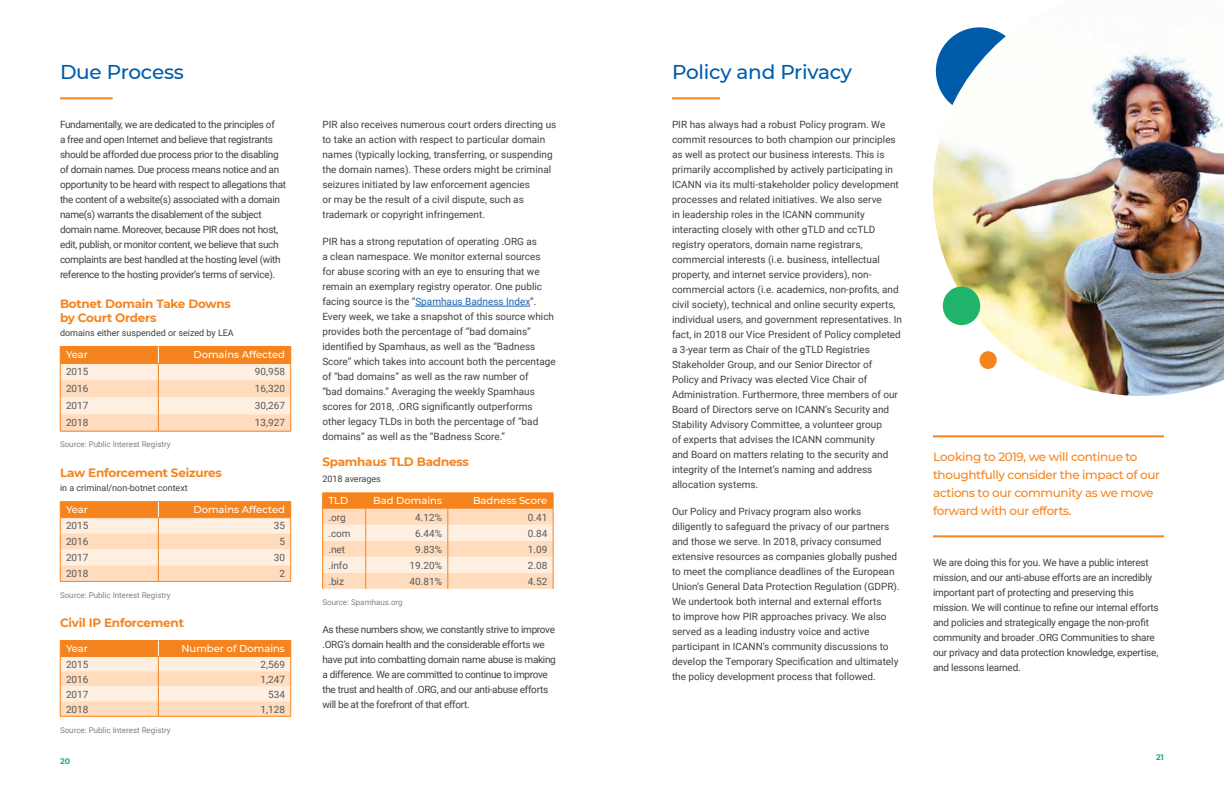
<style>
.page{position:relative;width:1224px;height:792px;background:#fff}
.page>*{position:absolute;margin:0;border:0;box-sizing:border-box;transform-origin:0 0}
.t1{font:500 20px "Montserrat";letter-spacing:-.01em;color:#005baa}
.t2{font:500 12px/18px "Montserrat";letter-spacing:-.03em;color:#f5841f}
.t3{font:700 12px/14px "Montserrat";letter-spacing:-.02em;color:#f5841f}
.t4{font:10px/15px "Roboto";color:#414042}
.t5{font:10px/15px "Roboto";letter-spacing:-.03em;color:#414042}
.t6{font:10px/15px "Roboto";letter-spacing:-.02em;color:#414042}
.t7{font:10px "Roboto";color:#58595b}
.t8{font:500 10px "Montserrat";color:#fff}
.t9{font:9px "Roboto";color:#414042}
.t10{font:8px "Roboto";color:#808285}
.t11{font:700 8px "Montserrat";color:#1fb46a}
.s1{color:#1b65b0}
</style>
<div class="page">
<hr style="left:60px;top:97px;width:53px;height:2px;background:#f5841f">
<hr style="left:415px;top:306px;width:115px;height:1px;background:#1b65b0">
<hr style="left:322px;top:492px;width:44px;height:1px;background:#f5841f">
<hr style="left:366px;top:492px;width:82px;height:1px;background:#f5841f">
<hr style="left:448px;top:492px;width:105px;height:1px;background:#f5841f">
<svg style="left:322px;top:493px;width:232px;height:96px;background:#fcd2ad"></svg>
<svg style="left:60px;top:346px;width:231px;height:85px;background:#fccfa7"></svg>
<hr style="left:60px;top:431px;width:98px;height:1px;background:#f5841f">
<hr style="left:158px;top:431px;width:133px;height:1px;background:#f5841f">
<hr style="left:60px;top:501px;width:98px;height:1px;background:#f5841f">
<hr style="left:158px;top:501px;width:133px;height:1px;background:#f5841f">
<svg style="left:60px;top:502px;width:231px;height:79px;background:#fcd0a9"></svg>
<hr style="left:60px;top:581px;width:98px;height:1px;background:#f5841f">
<hr style="left:158px;top:581px;width:133px;height:1px;background:#f5841f">
<hr style="left:60px;top:640px;width:98px;height:1px;background:#f5841f">
<hr style="left:158px;top:640px;width:133px;height:1px;background:#f5841f">
<svg style="left:60px;top:641px;width:231px;height:75px;background:#fccfa7"></svg>
<hr style="left:60px;top:716px;width:98px;height:1px;background:#f5841f">
<hr style="left:158px;top:716px;width:133px;height:1px;background:#f5841f">
<hr style="left:672px;top:97px;width:48px;height:2px;background:#f5841f">
<hr style="left:933px;top:435px;width:231px;height:2px;background:#f5841f">
<hr style="left:933px;top:535px;width:231px;height:2px;background:#f5841f">
<img style="left:933px;top:27px;width:291px;height:369px">
<div style="left:943px;top:287px;width:37px;height:38px;background:#1fb46a;border-radius:50%"></div>
<div style="left:980px;top:351px;width:17px;height:18px;background:#f5841f;border-radius:50%"></div>
<h1 class="t1" style="left:60px;top:58px;width:125px">Due Process</h1>
<p class="t5" style="left:60px;top:117px;width:228px">Fundamentally, we are dedicated to the principles of<br>a free and open Internet and believe that registrants should be afforded due process prior to the disabling of domain names. Due process means notice and an opportunity to be heard with respect to allegations that the content of a website(s) associated with a domain name(s) warrants the disablement of the subject domain name. Moreover, because PIR does not host, edit, publish, or monitor content, we believe that such complaints are best handled at the hosting level (with reference to the hosting provider’s terms of service).</p>
<p class="t4" style="left:322px;top:117px;width:235px">PIR also receives numerous court orders directing us to take an action with respect to particular domain names (typically locking, transferring, or suspending the domain names). These orders might be criminal seizures initiated by law enforcement agencies<br>or may be the result of a civil dispute, such as trademark or copyright infringement.</p>
<p class="t4" style="left:322px;top:234px;width:235px">PIR has a strong reputation of operating .ORG as<br>a clean namespace. We monitor external sources<br>for abuse scoring with an eye to ensuring that we remain an exemplary registry operator. One public facing source is the “<span class="s1">Spamhaus Badness Index</span>”.<br>Every week, we take a snapshot of this source which provides both the percentage of “bad domains” identified by Spamhaus, as well as the “Badness Score” which takes into account both the percentage of “bad domains” as well as the raw number of<br>“bad domains.” Averaging the weekly Spamhaus scores for 2018, .ORG significantly outperforms other legacy TLDs in both the percentage of “bad domains” as well as the “Badness Score.”</p>
<p class="t3" style="left:322px;top:454px;width:148px">Spamhaus TLD Badness</p>
<p class="t9" style="left:322px;top:473px;width:60px">2018 averages</p>
<p class="t8" style="left:328px;top:494px;width:22px">TLD</p>
<p class="t8" style="left:373px;top:494px;width:70px">Bad Domains</p>
<p class="t8" style="left:473px;top:494px;width:76px">Badness Score</p>
<p class="t7" style="left:328px;top:510px;width:19px">.org</p>
<p class="t7" style="left:415px;top:510px;width:28px">4.12%</p>
<p class="t7" style="left:528px;top:510px;width:21px">0.41</p>
<p class="t7" style="left:328px;top:526px;width:24px">.com</p>
<p class="t7" style="left:415px;top:526px;width:28px">6.44%</p>
<p class="t7" style="left:528px;top:526px;width:21px">0.84</p>
<p class="t7" style="left:328px;top:542px;width:18px">.net</p>
<p class="t7" style="left:415px;top:542px;width:28px">9.83%</p>
<p class="t7" style="left:528px;top:542px;width:21px">1.09</p>
<p class="t7" style="left:328px;top:558px;width:21px">.info</p>
<p class="t7" style="left:410px;top:558px;width:34px">19.20%</p>
<p class="t7" style="left:528px;top:558px;width:21px">2.08</p>
<p class="t7" style="left:328px;top:574px;width:17px">.biz</p>
<p class="t7" style="left:410px;top:574px;width:34px">40.81%</p>
<p class="t7" style="left:528px;top:574px;width:21px">4.52</p>
<p class="t10" style="left:322px;top:596px;width:82px">Source: Spamhaus.org</p>
<p class="t5" style="left:322px;top:622px;width:235px">As these numbers show, we constantly strive to improve .ORG’s domain health and the considerable efforts we have put into combatting domain name abuse is making a difference. We are committed to continue to improve the trust and health of .ORG, and our anti-abuse efforts will be at the forefront of that effort.</p>
<p class="t3" style="left:60px;top:296px;width:172px">Botnet Domain Take Downs by Court Orders</p>
<p class="t9" style="left:60px;top:327px;width:175px">domains either suspended or seized by LEA</p>
<p class="t8" style="left:66px;top:348px;width:23px">Year</p>
<p class="t8" style="left:193px;top:348px;width:93px">Domains Affected</p>
<p class="t7" style="left:66px;top:365px;width:24px">2015</p>
<p class="t7" style="left:255px;top:365px;width:32px">90,958</p>
<p class="t7" style="left:66px;top:382px;width:24px">2016</p>
<p class="t7" style="left:255px;top:382px;width:32px">16,320</p>
<p class="t7" style="left:66px;top:399px;width:24px">2017</p>
<p class="t7" style="left:255px;top:399px;width:32px">30,267</p>
<p class="t7" style="left:66px;top:416px;width:24px">2018</p>
<p class="t7" style="left:255px;top:416px;width:32px">13,927</p>
<p class="t10" style="left:60px;top:439px;width:112px">Source: Public Interest Registry</p>
<p class="t3" style="left:60px;top:466px;width:163px">Law Enforcement Seizures</p>
<p class="t9" style="left:60px;top:482px;width:129px">in a criminal/non-botnet context</p>
<p class="t8" style="left:66px;top:502px;width:23px">Year</p>
<p class="t8" style="left:193px;top:502px;width:93px">Domains Affected</p>
<p class="t7" style="left:66px;top:519px;width:24px">2015</p>
<p class="t7" style="left:274px;top:519px;width:13px">35</p>
<p class="t7" style="left:66px;top:535px;width:24px">2016</p>
<p class="t7" style="left:279px;top:535px;width:7px">5</p>
<p class="t7" style="left:66px;top:551px;width:24px">2017</p>
<p class="t7" style="left:274px;top:551px;width:13px">30</p>
<p class="t7" style="left:66px;top:567px;width:24px">2018</p>
<p class="t7" style="left:279px;top:567px;width:7px">2</p>
<p class="t10" style="left:60px;top:589px;width:112px">Source: Public Interest Registry</p>
<p class="t3" style="left:60px;top:615px;width:125px">Civil IP Enforcement</p>
<p class="t8" style="left:66px;top:641px;width:23px">Year</p>
<p class="t8" style="left:181px;top:641px;width:105px">Number of Domains</p>
<p class="t7" style="left:66px;top:657px;width:24px">2015</p>
<p class="t7" style="left:261px;top:657px;width:26px">2,569</p>
<p class="t7" style="left:66px;top:672px;width:24px">2016</p>
<p class="t7" style="left:261px;top:672px;width:26px">1,247</p>
<p class="t7" style="left:66px;top:687px;width:24px">2017</p>
<p class="t7" style="left:268px;top:687px;width:18px">534</p>
<p class="t7" style="left:66px;top:702px;width:24px">2018</p>
<p class="t7" style="left:261px;top:702px;width:26px">1,128</p>
<p class="t10" style="left:60px;top:724px;width:112px">Source: Public Interest Registry</p>
<p class="t11" style="left:60px;top:755px;width:12px">20</p>
<h1 class="t1" style="left:672px;top:58px;width:182px">Policy and Privacy</h1>
<p class="t4" style="left:672px;top:117px;width:232px">PIR has always had a robust Policy program. We commit resources to both champion our principles as well as protect our business interests. This is primarily accomplished by actively participating in ICANN via its multi-stakeholder policy development processes and related initiatives. We also serve<br>in leadership roles in the ICANN community interacting closely with other gTLD and ccTLD registry operators, domain name registrars, commercial interests (i.e. business, intellectual property, and internet service providers), non&shy;commercial actors (i.e. academics, non-profits, and civil society), technical and online security experts, individual users, and government representatives. In fact, in 2018 our Vice President of Policy completed a 3-year term as Chair of the gTLD Registries Stakeholder Group, and our Senior Director of<br>Policy and Privacy was elected Vice Chair of Administration. Furthermore, three members of our Board of Directors serve on ICANN’s Security and Stability Advisory Committee, a volunteer group<br>of experts that advises the ICANN community<br>and Board on matters relating to the security and integrity of the Internet’s naming and address allocation systems.</p>
<p class="t4" style="left:672px;top:504px;width:229px">Our Policy and Privacy program also works diligently to safeguard the privacy of our partners and those we serve. In 2018, privacy consumed extensive resources as companies globally pushed to meet the compliance deadlines of the European Union’s General Data Protection Regulation (GDPR).<br>We undertook both internal and external efforts<br>to improve how PIR approaches privacy. We also served as a leading industry voice and active participant in ICANN’s community discussions to develop the Temporary Specification and ultimately the policy development process that followed.</p>
<p class="t2" style="left:933px;top:448px;width:229px">Looking to 2019, we will continue to thoughtfully consider the impact of our actions to our community as we move forward with our efforts.</p>
<p class="t6" style="left:933px;top:555px;width:227px">We are doing this for you. We have a public interest mission, and our anti-abuse efforts are an incredibly important part of protecting and preserving this mission. We will continue to refine our internal efforts and policies and strategically engage the non-profit community and broader .ORG Communities to share our privacy and data protection knowledge, expertise, and lessons learned.</p>
<p class="t11" style="left:1156px;top:751px;width:9px">21</p>
</div>
